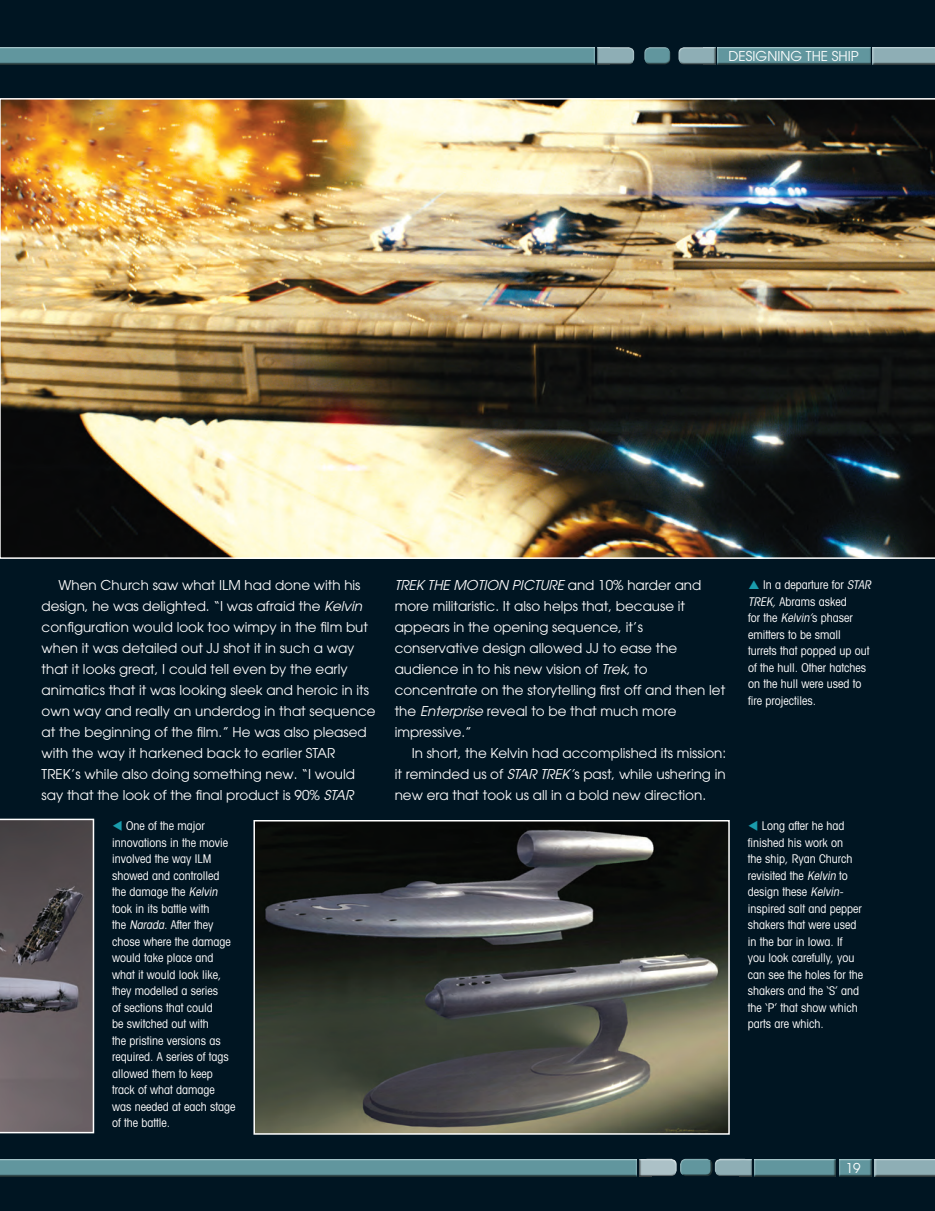
<style>
.page{position:relative;width:935px;height:1211px;background:#001522}
.page>*{position:absolute;margin:0;border:0;box-sizing:border-box;transform-origin:0 0}
.t1{font:13.5px/21px "Avant Garde LT";color:#fff}
.t2{font:italic 13.5px "Avant Garde LT";color:#fff}
.t3{font:condensed 12px/16.5px "Avant Garde LT";color:#fff}
.s1{font-style:italic}
.s2{color:#1a9cac}
</style>
<div class="page">
<div style="left:713px;top:1158px;width:40px;height:18px;background:#231f20;opacity:.75"></div>
<div style="left:753px;top:1158px;width:84px;height:18px;background:#231f20;opacity:.75"></div>
<div style="left:838px;top:1158px;width:35px;height:18px;background:#231f20;opacity:.75"></div>
<div style="left:874px;top:1158px;width:61px;height:18px;background:#231f20;opacity:.75"></div>
<div style="left:638px;top:1158px;width:40px;height:18px;background:#231f20;opacity:.75"></div>
<div style="left:0;top:1158px;width:637px;height:18px;background:#231f20;opacity:.75"></div>
<div style="left:679px;top:1158px;width:32px;height:18px;background:#fff;opacity:.75"></div>
<div style="left:681px;top:1158px;width:34px;height:20px;background:#231f20;opacity:.75"></div>
<div style="left:716px;top:46px;width:156px;height:19px;background:#231f20;opacity:.75"></div>
<div style="left:871px;top:46px;width:64px;height:19px;background:#231f20;opacity:.75"></div>
<div style="left:0;top:46px;width:595px;height:19px;background:#231f20;opacity:.75"></div>
<div style="left:643px;top:45px;width:29px;height:18px;background:#fff;opacity:.75"></div>
<div style="left:643px;top:49px;width:30px;height:16px;background:#231f20;opacity:.75"></div>
<div style="left:676px;top:46px;width:40px;height:19px;background:#231f20;opacity:.75"></div>
<div style="left:596px;top:46px;width:40px;height:19px;background:#231f20;opacity:.75"></div>
<svg style="left:0;top:819px;width:94px;height:314px;background:#625b5f"></svg>
<img style="left:0;top:98px;width:935px;height:461px">
<img style="left:256px;top:823px;width:471px;height:309px">
<div style="left:253px;top:820px;width:477px;height:315px;border:2px solid #fff"></div>
<p class="t1" style="left:728px;top:46px;width:132px">DESIGNING THE SHIP</p>
<p class="t1" style="left:42px;top:574px;width:335px;text-indent:17px">When Church saw what ILM had done with his design, he was delighted. “I was afraid the <span class="s1">KELVIN </span>configuration would look too wimpy in the film but when it was detailed out JJ shot it in such a way that it looks great, I could tell even by the early animatics that it was looking sleek and heroic in its own way and really an underdog in that sequence at the beginning of the film.” He was also pleased with the way it harkened back to earlier STAR TREK’s while also doing something new. “I would say that the look of the final product is 90% <span class="s1">STAR</span></p>
<p class="t2" style="left:395px;top:577px;width:15px">TREK</p>
<p class="t2" style="left:427px;top:577px;width:9px">THE</p>
<p class="t2" style="left:453px;top:577px;width:22px">MOTION</p>
<p class="t2" style="left:512px;top:577px;width:17px">PICTURE</p>
<p class="t1" style="left:395px;top:574px;width:332px;text-indent:173px">and 10% harder and more militaristic. It also helps that, because it appears in the opening sequence, it’s conservative design allowed JJ to ease the audience in to his new vision of <span class="s1">Trek</span>, to concentrate on the storytelling first off and then let the <span class="s1">ENTERPRISE</span> reveal to be that much more impressive.”</p>
<p class="t1" style="left:395px;top:742px;width:333px;text-align:justify;text-indent:17px">In short, the Kelvin had accomplished its mission: it reminded us of <span class="s1">STAR TREK’</span>s past, while ushering in new era that took us all in a bold new direction.</p>
<p class="t3" style="left:112px;top:817px;width:125px"><span class="s2">▼</span> One of the major innovations in the movie involved the way ILM showed and controlled the damage the <span class="s1">Kelvin </span>took in its battle with<br>the <span class="s1">Narada.</span> After they chose where the damage would take place and what it would look like, they modelled a series<br>of sections that could<br>be switched out with<br>the pristine versions as required. A series of tags allowed them to keep track of what damage was needed at each stage of the battle.</p>
<p class="t3" style="left:748px;top:576px;width:127px;text-indent:15px">In a departure for <span class="s1">STAR<br>TREK,</span> Abrams asked<br>for the <span class="s1">Kelvin’</span>s phaser emitters to be small<br>turrets that popped up out of the hull. Other hatches on the hull were used to fire projectiles.</p>
<p class="t3" style="left:748px;top:817px;width:117px"><span class="s2">▼</span> Long after he had finished his work on<br>the ship, Ryan Church revisited the <span class="s1">Kelvin</span> to design these <span class="s1">Kelvin&shy;</span>inspired salt and pepper shakers that were used in the bar in Iowa. If<br>you look carefully, you can see the holes for the shakers and the ‘S’ and the ‘P’ that show which parts are which.</p>
<p class="t1" style="left:845px;top:1157px;width:16px">19</p>
</div>
